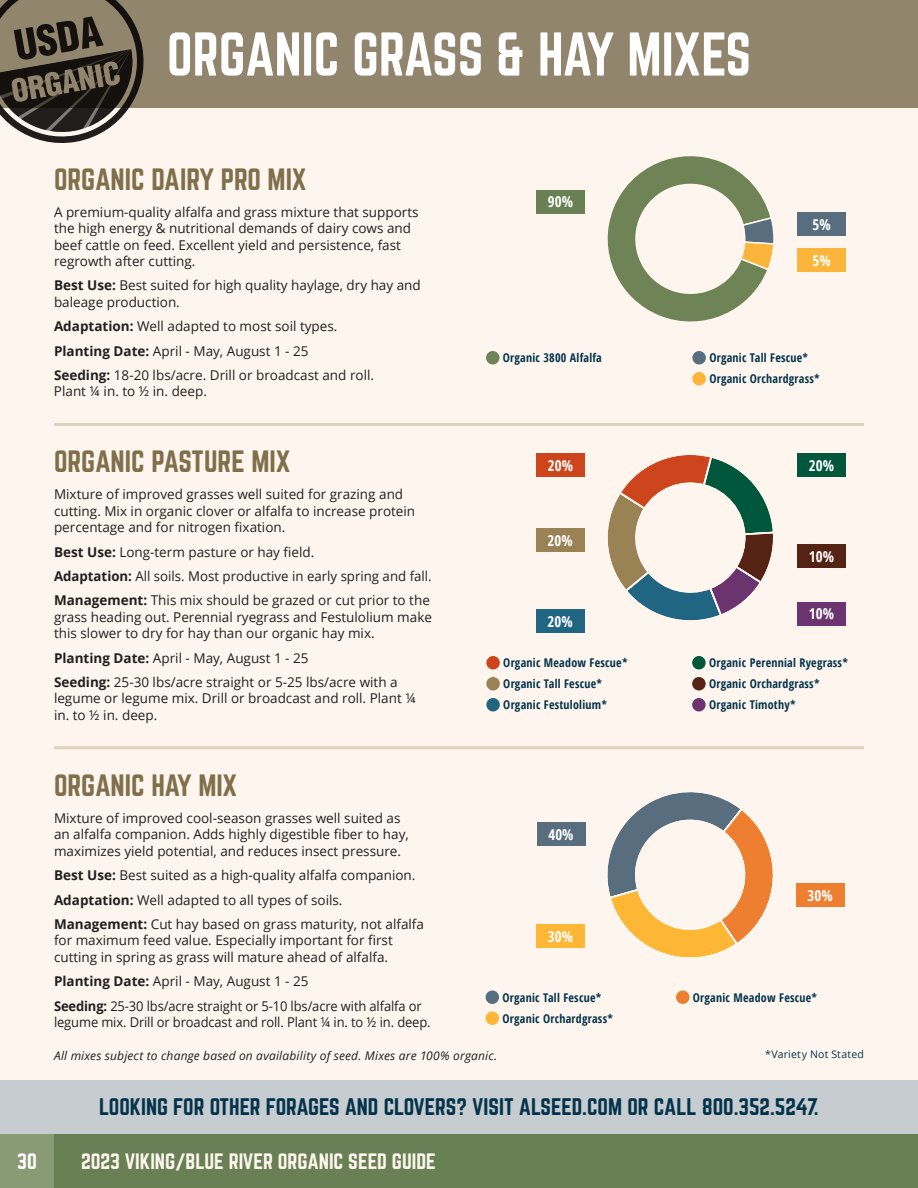
<style>
.page{position:relative;width:918px;height:1188px;background:#fef6ee}
.page>*{position:absolute;margin:0;border:0;box-sizing:border-box;transform-origin:0 0}
.t1{font:54px "Norwester";color:#fff;scale:.95 1}
.t2{font:27px "Norwester";color:#806f4b}
.t3{font:21px "Norwester";color:#03334b}
.t4{font:19.5px "Norwester";color:#fef6ee}
.t5{font:19.5px "Norwester";color:#fff}
.t6{font:700 condensed 14.85px "Open Sans";color:#fff}
.t7{font:13.5px/16.5px "Open Sans";color:#231f20}
.t8{font:13.5px "Open Sans";color:#231f20;scale:.96 1}
.t9{font:700 condensed 12px/21px "Open Sans";letter-spacing:.02em;color:#03334b}
.t10{font:italic 12px "Open Sans";letter-spacing:.015em;color:#231f20}
.t11{font:10.5px "Open Sans";letter-spacing:.02em;color:#03334b}
.s1{font-weight:700}
</style>
<div class="page">
<div style="left:0;top:1134px;width:918px;height:54px;background:#688053"></div>
<div style="left:0;top:1134px;width:54px;height:54px;background:#889b75"></div>
<div style="left:0;top:0;width:918px;height:108px;background:#92856d"></div>
<hr style="left:917px;top:0;width:1px;height:108px;background:#99b0a7">
<svg style="left:0;top:0;width:144px;height:143px"></svg>
<div style="left:486px;top:351px;width:13px;height:13px;background:#6e8356;border-radius:50%"></div>
<div style="left:692px;top:351px;width:14px;height:13px;background:#586e7f;border-radius:50%"></div>
<div style="left:692px;top:372px;width:14px;height:13px;background:#fcb53b;border-radius:50%"></div>
<div style="left:797px;top:248px;width:49px;height:24px;background:#fcb53b"></div>
<div style="left:797px;top:212px;width:49px;height:24px;background:#586e7f"></div>
<div style="left:536px;top:190px;width:49px;height:24px;background:#688053"></div>
<svg style="left:607px;top:156px;width:167px;height:166px"></svg>
<div style="left:486px;top:656px;width:14px;height:13px;background:#cd451d;border-radius:50%"></div>
<div style="left:486px;top:677px;width:14px;height:13px;background:#998254;border-radius:50%"></div>
<div style="left:486px;top:698px;width:14px;height:13px;background:#206682;border-radius:50%"></div>
<div style="left:692px;top:656px;width:14px;height:13px;background:#00573c;border-radius:50%"></div>
<div style="left:692px;top:677px;width:14px;height:13px;background:#552314;border-radius:50%"></div>
<div style="left:692px;top:698px;width:14px;height:13px;background:#6b346f;border-radius:50%"></div>
<div style="left:797px;top:602px;width:49px;height:24px;background:#6b346f"></div>
<div style="left:797px;top:544px;width:49px;height:24px;background:#552314"></div>
<div style="left:797px;top:453px;width:49px;height:24px;background:#00573c"></div>
<div style="left:536px;top:609px;width:49px;height:24px;background:#206682"></div>
<div style="left:536px;top:528px;width:49px;height:24px;background:#998254"></div>
<svg style="left:607px;top:455px;width:166px;height:166px"></svg>
<div style="left:536px;top:453px;width:49px;height:24px;background:#cd451d"></div>
<div style="left:486px;top:991px;width:13px;height:13px;background:#586e7f;border-radius:50%"></div>
<div style="left:486px;top:1012px;width:13px;height:13px;background:#fdb735;border-radius:50%"></div>
<div style="left:676px;top:991px;width:13px;height:13px;background:#ee7e30;border-radius:50%"></div>
<div style="left:536px;top:924px;width:49px;height:24px;background:#fdb735"></div>
<div style="left:537px;top:822px;width:48px;height:24px;background:#586e7f"></div>
<div style="left:796px;top:883px;width:49px;height:24px;background:#ee7e30"></div>
<svg style="left:607px;top:792px;width:166px;height:166px"></svg>
<hr style="left:54px;top:423px;width:810px;height:3px;background:#ded3be">
<hr style="left:54px;top:746px;width:810px;height:3px;background:#ded3be">
<div style="left:0;top:1080px;width:918px;height:54px;background:#c6ccd0"></div>
<h1 class="t1" style="left:167px;top:28px;width:616px">ORGANIC GRASS &amp; HAY MIXES</h1>
<h2 class="t2" style="left:54px;top:166px;width:254px">ORGANIC DAIRY PRO MIX</h2>
<p class="t7" style="left:54px;top:203px;width:366px">A premium-quality alfalfa and grass mixture that supports the high energy &amp; nutritional demands of dairy cows and beef cattle on feed. Excellent yield and persistence, fast regrowth after cutting.</p>
<p class="t7" style="left:54px;top:277px;width:368px"><span class="s1">Best Use:</span> Best suited for high quality haylage, dry hay and baleage production.</p>
<p class="t7" style="left:54px;top:314px;width:322px;line-height:24.3px"><span class="s1">Adaptation:</span> Well adapted to most soil types.<br><span class="s1">Planting Date:</span> April - May, August 1 - 25<br><span class="s1">Seeding:</span> 18-20 lbs/acre. Drill or broadcast and roll.</p>
<p class="t7" style="left:54px;top:383px;width:155px">Plant ¼ in. to ½ in. deep.</p>
<h2 class="t2" style="left:54px;top:449px;width:238px">ORGANIC PASTURE MIX</h2>
<p class="t7" style="left:54px;top:486px;width:363px">Mixture of improved grasses well suited for grazing and cutting. Mix in organic clover or alfalfa to increase protein percentage and for nitrogen fixation.</p>
<p class="t7" style="left:54px;top:539px;width:379px;line-height:24.3px"><span class="s1">Best Use:</span> Long-term pasture or hay field.<br><span class="s1">Adaptation:</span> All soils. Most productive in early spring and fall.<br><span class="s1">Management:</span> This mix should be grazed or cut prior to the</p>
<p class="t7" style="left:54px;top:608px;width:379px">grass heading out. Perennial ryegrass and Festulolium make this slower to dry for hay than our organic hay mix.</p>
<p class="t7" style="left:54px;top:645px;width:345px;line-height:24.3px"><span class="s1">Planting Date:</span> April - May, August 1 - 25<br><span class="s1">Seeding:</span> 25-30 lbs/acre straight or 5-25 lbs/acre with a</p>
<p class="t7" style="left:54px;top:690px;width:363px">legume or legume mix. Drill or broadcast and roll. Plant ¼ in. to ½ in. deep.</p>
<h2 class="t2" style="left:54px;top:772px;width:185px">ORGANIC HAY MIX</h2>
<p class="t7" style="left:54px;top:809px;width:356px">Mixture of improved cool-season grasses well suited as an alfalfa companion. Adds highly digestible fiber to hay, maximizes yield potential, and reduces insect pressure.</p>
<p class="t7" style="left:54px;top:863px;width:372px;line-height:24.3px"><span class="s1">Best Use:</span> Best suited as a high-quality alfalfa companion.<br><span class="s1">Adaptation:</span> Well adapted to all types of soils.<br><span class="s1">Management:</span> Cut hay based on grass maturity, not alfalfa</p>
<p class="t7" style="left:54px;top:932px;width:340px">for maximum feed value. Especially important for first cutting in spring as grass will mature ahead of alfalfa.</p>
<p class="t7" style="left:54px;top:969px;width:369px;line-height:24.3px"><span class="s1">Planting Date:</span> April - May, August 1 - 25<br><span class="s1">Seeding:</span> 25-30 lbs/acre straight or 5-10 lbs/acre with alfalfa or</p>
<p class="t8" style="left:54px;top:1013px;width:394px">legume mix. Drill or broadcast and roll. Plant ¼ in. to ½ in. deep.</p>
<p class="t6" style="left:548px;top:192px;width:27px">90%</p>
<p class="t6" style="left:812px;top:214px;width:20px">5%</p>
<p class="t6" style="left:812px;top:250px;width:20px">5%</p>
<p class="t9" style="left:503px;top:347px;width:100px">Organic 3800 Alfalfa</p>
<p class="t9" style="left:709px;top:347px;width:112px">Organic Tall Fescue*<br>Organic Orchardgrass*</p>
<p class="t6" style="left:548px;top:455px;width:27px">20%</p>
<p class="t6" style="left:548px;top:530px;width:27px">20%</p>
<p class="t6" style="left:548px;top:611px;width:27px">20%</p>
<p class="t6" style="left:809px;top:455px;width:27px">20%</p>
<p class="t6" style="left:809px;top:546px;width:27px">10%</p>
<p class="t6" style="left:809px;top:604px;width:27px">10%</p>
<p class="t9" style="left:503px;top:652px;width:126px">Organic Meadow Fescue*<br>Organic Tall Fescue*<br>Organic Festulolium*</p>
<p class="t9" style="left:709px;top:652px;width:140px">Organic Perennial Ryegrass*<br>Organic Orchardgrass*<br>Organic Timothy*</p>
<p class="t6" style="left:548px;top:824px;width:27px">40%</p>
<p class="t6" style="left:548px;top:926px;width:27px">30%</p>
<p class="t6" style="left:808px;top:885px;width:27px">30%</p>
<p class="t9" style="left:503px;top:986px;width:112px">Organic Tall Fescue*<br>Organic Orchardgrass*</p>
<p class="t9" style="left:693px;top:986px;width:126px">Organic Meadow Fescue*</p>
<p class="t10" style="left:54px;top:1047px;width:445px">All mixes subject to change based on availability of seed. Mixes are 100% organic.</p>
<p class="t11" style="left:765px;top:1047px;width:100px">*Variety Not Stated</p>
<h3 class="t3" style="left:99px;top:1097px;width:721px">LOOKING FOR OTHER FORAGES AND CLOVERS? VISIT ALSEED.COM OR CALL 800.352.5247.</h3>
<h3 class="t5" style="left:17px;top:1152px;width:21px">30</h3>
<h3 class="t4" style="left:81px;top:1152px;width:356px">2023 VIKING/BLUE RIVER ORGANIC SEED GUIDE</h3>
</div>
